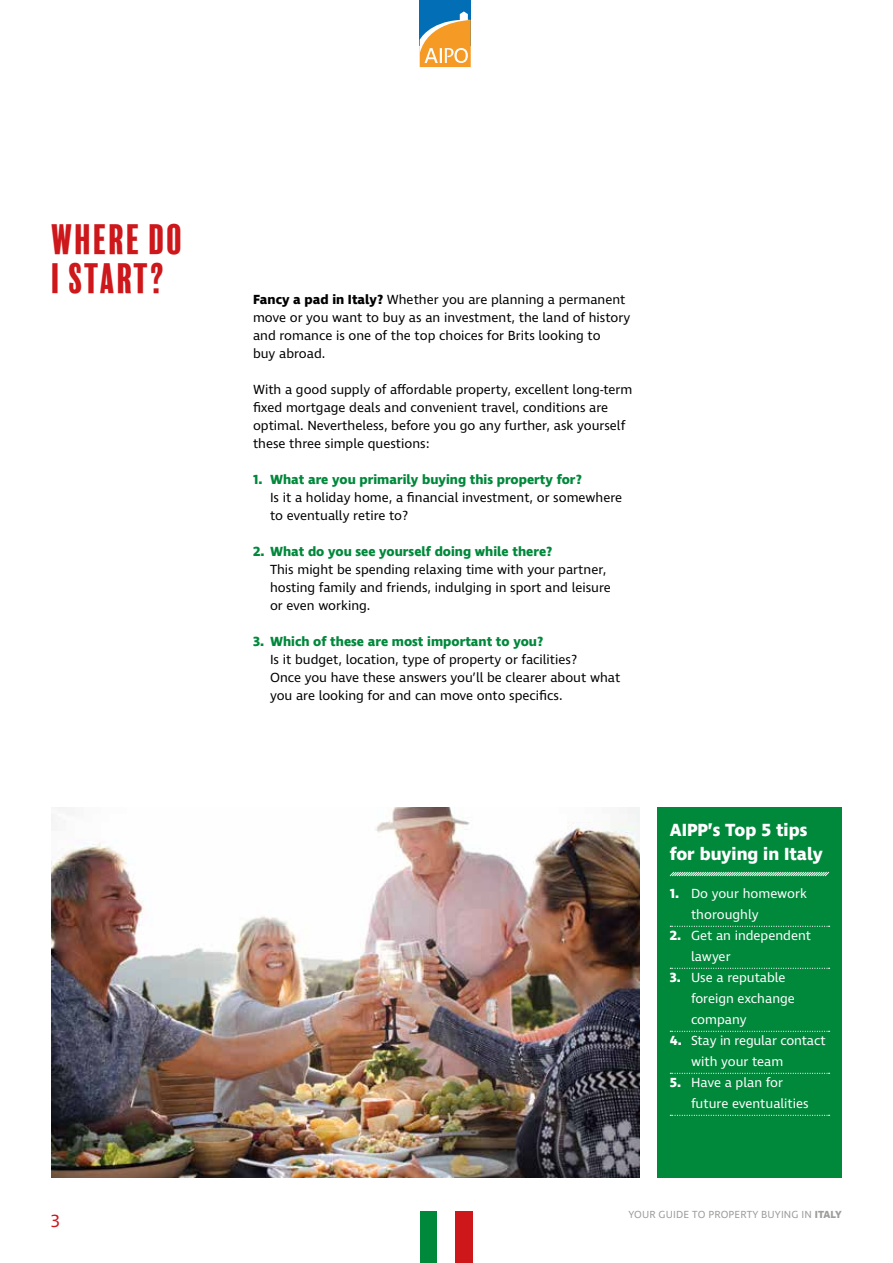
<style>
.page{position:relative;width:893px;height:1263px;background:#fff}
.page>*{position:absolute;margin:0;border:0;box-sizing:border-box;transform-origin:0 0}
.t1{font:39px/39px "Balboa Plus Fill";color:#cd171a}
.t2{font:700 18px/24px "Ingra";color:#fff}
.t3{font:18px "Ingra";color:#cd171a}
.t4{font:13.5px/18px "Ingra";color:#000}
.t5{font:13.5px/21px "Ingra";color:#fff}
.t6{font:700 13.5px "Ingra";color:#00883b}
.t7{font:10.5px "Ingra";letter-spacing:.01em;color:#9d9d9c}
.s1{font-weight:700}
</style>
<div class="page">
<div style="left:420px;top:0;width:51px;height:46px;background:#026eb5"></div>
<svg style="left:420px;top:11px;width:51px;height:56px"></svg>
<div style="left:421px;top:1212px;width:17px;height:51px;background:#00883b"></div>
<div style="left:455px;top:1212px;width:17px;height:51px;background:#cd171a"></div>
<img style="left:51px;top:807px;width:589px;height:371px">
<div style="left:657px;top:807px;width:184px;height:371px;background:#00883b"></div>
<svg style="left:670px;top:926px;width:160px;height:1px"></svg>
<svg style="left:670px;top:968px;width:160px;height:1px"></svg>
<svg style="left:670px;top:1031px;width:160px;height:1px"></svg>
<svg style="left:670px;top:1073px;width:160px;height:1px"></svg>
<svg style="left:670px;top:1115px;width:160px;height:1px"></svg>
<svg style="left:669px;top:871px;width:161px;height:6px"></svg>
<h1 class="t1" style="left:51px;top:221px;width:135px">WHERE DO<br>I START?</h1>
<h2 class="t3" style="left:51px;top:1210px;width:10px">3</h2>
<p class="t4" style="left:253px;top:291px;width:379px"><span class="s1">Fancy a pad in Italy?</span> Whether you are planning a permanent move or you want to buy as an investment, the land of history and romance is one of the top choices for Brits looking to<br>buy abroad.</p>
<p class="t4" style="left:253px;top:381px;width:381px">With a good supply of affordable property, excellent long-term fixed mortgage deals and convenient travel, conditions are optimal. Nevertheless, before you go any further, ask yourself these three simple questions:</p>
<p class="t6" style="left:253px;top:471px;width:330px">1. What are you primarily buying this property for?</p>
<p class="t4" style="left:270px;top:489px;width:354px">Is it a holiday home, a financial investment, or somewhere to eventually retire to?</p>
<p class="t6" style="left:253px;top:543px;width:301px">2. What do you see yourself doing while there?</p>
<p class="t4" style="left:270px;top:561px;width:342px">This might be spending relaxing time with your partner, hosting family and friends, indulging in sport and leisure or even working.</p>
<p class="t6" style="left:253px;top:632px;width:292px">3. Which of these are most important to you?</p>
<p class="t4" style="left:270px;top:651px;width:352px">Is it budget, location, type of property or facilities?<br>Once you have these answers you’ll be clearer about what you are looking for and can move onto specifics.</p>
<h2 class="t2" style="left:670px;top:818px;width:155px">AIPP’s Top 5 tips for buying in Italy</h2>
<p class="t5" style="left:691px;top:884px;width:117px;text-indent:-21px"><span class="s1">1.</span> Do your homework thoroughly</p>
<p class="t5" style="left:691px;top:926px;width:122px;text-indent:-21px"><span class="s1">2.</span> Get an independent lawyer</p>
<p class="t5" style="left:691px;top:968px;width:105px;text-indent:-21px"><span class="s1">3.</span> Use a reputable foreign exchange company</p>
<p class="t5" style="left:691px;top:1031px;width:136px;text-indent:-21px"><span class="s1">4.</span> Stay in regular contact with your team</p>
<p class="t5" style="left:691px;top:1073px;width:119px;text-indent:-21px"><span class="s1">5.</span> Have a plan for future eventualities</p>
<p class="t7" style="left:628px;top:1208px;width:215px">YOUR GUIDE TO PROPERTY BUYING IN <span class="s1">ITALY</span></p>
</div>
